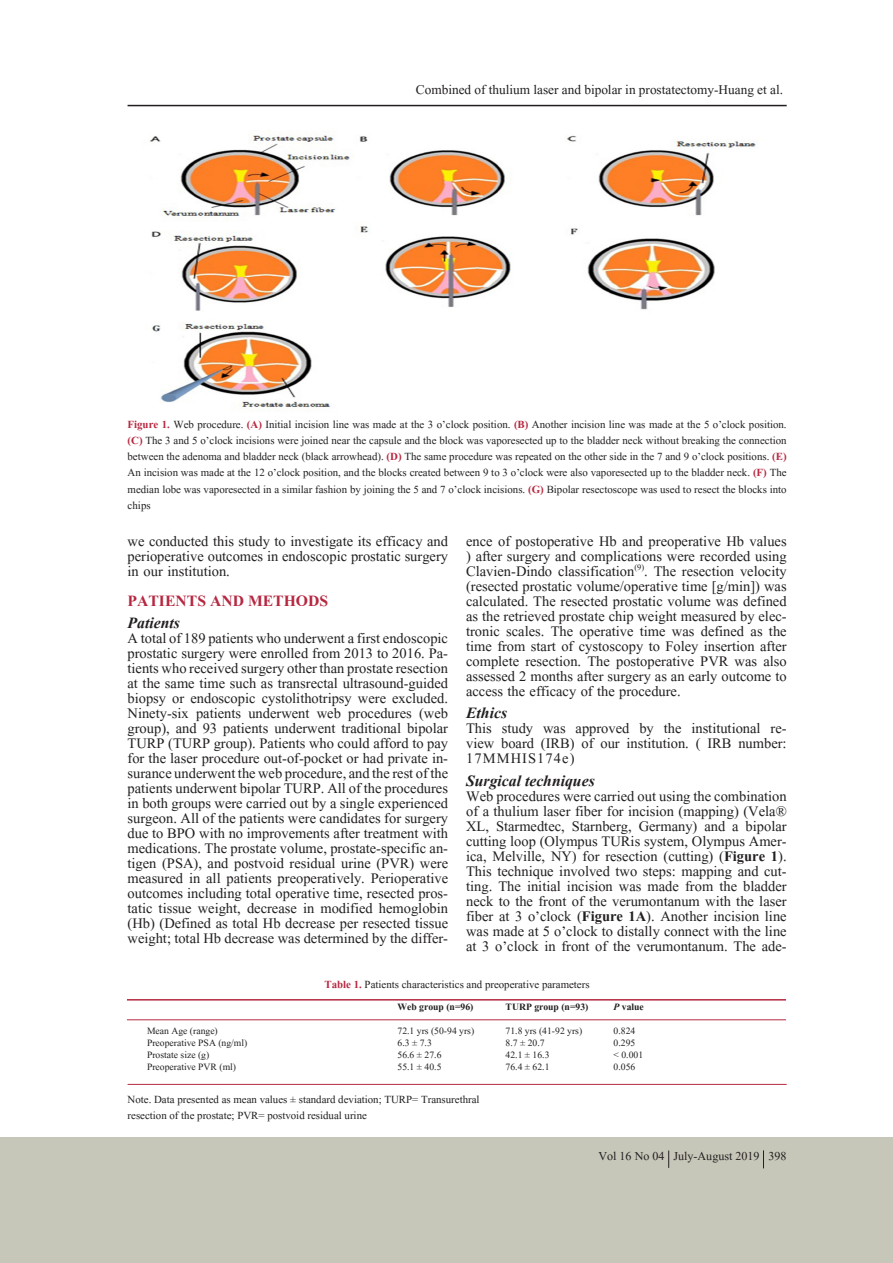
<style>
.page{position:relative;width:893px;height:1263px;background:#fff}
.page>*{position:absolute;margin:0;border:0;box-sizing:border-box;transform-origin:0 0}
.t1{font:italic 700 19.5px "Aparajita";color:#231f20}
.t2{font:700 19.5px "Aparajita";color:#b62841}
.t3{font:18px/15px "Aparajita";color:#231f20;text-align:justify}
.t4{font:16.5px "Aparajita";color:#231f20}
.t5{font:15px "Aparajita";color:#231f20}
.t6{font:13.5px/16.2px "Aparajita";color:#231f20;text-align:justify}
.t7{font:12px "Aparajita";color:#231f20}
.t8{font:700 12px "Aparajita";color:#231f20}
.s1{font-weight:700;color:#b62841}
.s2{font-weight:700}
.s3{font-style:italic}
</style>
<div class="page">
<div style="left:0;top:1137px;width:893px;height:126px;background:#c7c7b9"></div>
<hr style="left:128px;top:105px;width:659px;height:1px;background:#231f20">
<svg style="left:668px;top:1150px;width:1px;height:18px"></svg>
<svg style="left:763px;top:1150px;width:1px;height:18px"></svg>
<hr style="left:128px;top:1084px;width:659px;height:1px;background:#b62841">
<hr style="left:127px;top:1019px;width:659px;height:1px;background:#b62841">
<hr style="left:127px;top:999px;width:659px;height:1px;background:#b62841">
<img style="left:150px;top:135px;width:606px;height:274px">
<p class="t4" style="left:416px;top:81px;width:369px">Combined of thulium laser and bipolar in prostatectomy-Huang et al.</p>
<p class="t6" style="left:128px;top:417px;width:661px"><span class="s1">Figure 1.</span> Web procedure. <span class="s1">(A)</span> Initial incision line was made at the 3 o’clock position. <span class="s1">(B)</span> Another incision line was made at the 5 o’clock position. <span class="s1">(C)</span> The 3 and 5 o’clock incisions were joined near the capsule and the block was vaporesected up to the bladder neck without breaking the connection between the adenoma and bladder neck (black arrowhead). <span class="s1">(D)</span> The same procedure was repeated on the other side in the 7 and 9 o’clock positions. <span class="s1">(E)<br></span>An incision was made at the 12 o’clock position, and the blocks created between 9 to 3 o’clock were also vaporesected up to the bladder neck. <span class="s1">(F)</span> The median lobe was vaporesected in a similar fashion by joining the 5 and 7 o’clock incisions. <span class="s1">(G)</span> Bipolar resectoscope was used to resect the blocks into chips</p>
<p class="t3" style="left:128px;top:535px;width:322px">we conducted this study to investigate its efficacy and perioperative outcomes in endoscopic prostatic surgery in our institution.</p>
<p class="t2" style="left:128px;top:591px;width:202px">PATIENTS AND METHODS</p>
<p class="t1" style="left:128px;top:614px;width:54px">Patients</p>
<p class="t3" style="left:128px;top:633px;width:322px">A total of 189 patients who underwent a first endoscopic prostatic surgery were enrolled from 2013 to 2016. Pa&shy;tients who received surgery other than prostate resection at the same time such as transrectal ultrasound-guided biopsy or endoscopic cystolithotripsy were excluded.<br>Ninety-six patients underwent web procedures (web group), and 93 patients underwent traditional bipolar TURP (TURP group). Patients who could afford to pay for the laser procedure out-of-pocket or had private in&shy;surance underwent the web procedure, and the rest of the patients underwent bipolar TURP. All of the procedures in both groups were carried out by a single experienced surgeon. All of the patients were candidates for surgery due to BPO with no improvements after treatment with medications. The prostate volume, prostate-specific an&shy;tigen (PSA), and postvoid residual urine (PVR) were measured in all patients preoperatively. Perioperative outcomes including total operative time, resected pros&shy;tatic tissue weight, decrease in modified hemoglobin (Hb) (Defined as total Hb decrease per resected tissue weight; total Hb decrease was determined by the differ-</p>
<p class="t3" style="left:466px;top:535px;width:322px">ence of postoperative Hb and preoperative Hb values ) after surgery and complications were recorded using Clavien-Dindo classification<sup>(9)</sup>. The resection velocity (resected prostatic volume/operative time [g/min]) was calculated. The resected prostatic volume was defined as the retrieved prostate chip weight measured by elec&shy;tronic scales. The operative time was defined as the time from start of cystoscopy to Foley insertion after complete resection. The postoperative PVR was also assessed 2 months after surgery as an early outcome to access the efficacy of the procedure.</p>
<p class="t1" style="left:466px;top:704px;width:43px">Ethics</p>
<p class="t3" style="left:466px;top:723px;width:322px">This study was approved by the institutional re&shy;view board (IRB) of our institution. ( IRB number:<br>17MMHIS174e)</p>
<p class="t1" style="left:466px;top:771px;width:130px">Surgical techniques</p>
<p class="t3" style="left:466px;top:790px;width:322px">Web procedures were carried out using the combination of a thulium laser fiber for incision (mapping) (Vela® XL, Starmedtec, Starnberg, Germany) and a bipolar cutting loop (Olympus TURis system, Olympus Amer&shy;ica, Melville, NY) for resection (cutting) (<span class="s2">Figure 1</span>).<br>This technique involved two steps: mapping and cut&shy;ting. The initial incision was made from the bladder neck to the front of the verumontanum with the laser fiber at 3 o’clock (<span class="s2">Figure 1A</span>). Another incision line was made at 5 o’clock to distally connect with the line at 3 o’clock in front of the verumontanum. The ade-</p>
<p class="t6" style="left:324px;top:978px;width:267px"><span class="s1">Table 1.</span> Patients characteristics and preoperative parameters</p>
<p class="t8" style="left:398px;top:1001px;width:77px">Web group (n=96)</p>
<p class="t8" style="left:506px;top:1001px;width:84px">TURP group (n=93)</p>
<p class="t8" style="left:614px;top:1001px;width:32px"><span class="s3">P</span> value</p>
<p class="t7" style="left:147px;top:1025px;width:72px">Mean Age (range)</p>
<p class="t7" style="left:398px;top:1025px;width:78px">72.1 yrs (50-94 yrs)</p>
<p class="t7" style="left:506px;top:1025px;width:78px">71.8 yrs (41-92 yrs)</p>
<p class="t7" style="left:614px;top:1025px;width:23px">0.824</p>
<p class="t7" style="left:147px;top:1037px;width:102px">Preoperative PSA (ng/ml)</p>
<p class="t7" style="left:398px;top:1037px;width:36px">6.3 ± 7.3</p>
<p class="t7" style="left:506px;top:1037px;width:41px">8.7 ± 20.7</p>
<p class="t7" style="left:614px;top:1037px;width:23px">0.295</p>
<p class="t7" style="left:147px;top:1049px;width:64px">Prostate size (g)</p>
<p class="t7" style="left:398px;top:1049px;width:45px">56.6 ± 27.6</p>
<p class="t7" style="left:506px;top:1049px;width:45px">42.1 ± 16.3</p>
<p class="t7" style="left:614px;top:1049px;width:31px">&lt; 0.001</p>
<p class="t7" style="left:147px;top:1061px;width:91px">Preoperative PVR (ml)</p>
<p class="t7" style="left:398px;top:1061px;width:45px">55.1 ± 40.5</p>
<p class="t7" style="left:506px;top:1061px;width:45px">76.4 ± 62.1</p>
<p class="t7" style="left:614px;top:1061px;width:23px">0.056</p>
<p class="t6" style="left:128px;top:1092px;width:354px">Note. Data presented as mean values ± standard deviation; TURP= Transurethral</p>
<p class="t6" style="left:128px;top:1108px;width:241px">resection of the prostate; PVR= postvoid residual urine</p>
<p class="t5" style="left:598px;top:1148px;width:190px">Vol 16 No 04 July-August 2019 398</p>
</div>
